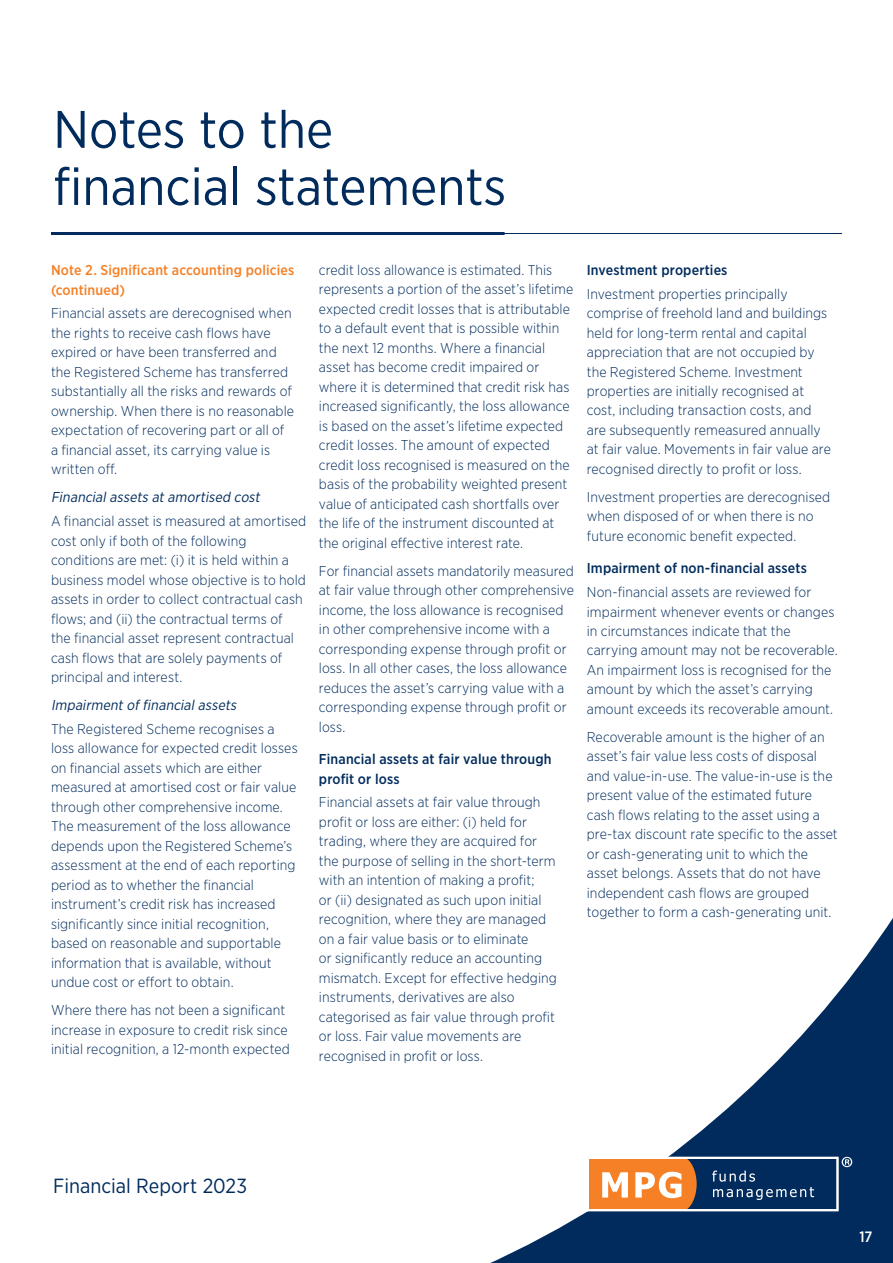
<style>
.page{position:relative;width:893px;height:1263px;background:#fff}
.page>*{position:absolute;margin:0;border:0;box-sizing:border-box;transform-origin:0 0}
.t1{font:52.65px/57.2px "Gotham Narrow";color:#002b5c}
.t2{font:20.4px "Gotham Narrow";color:#002b5c}
.t3{font:500 15px "Gotham Narrow";color:#fff}
.t4{font:300 14.25px/19.5px "Gotham Narrow";letter-spacing:.005em;color:#002b5c}
.t5{font:500 14.25px/19.5px "Gotham Narrow";letter-spacing:.01em;color:#002b5c}
.t6{font:italic 14.25px "Gotham Narrow";color:#002b5c}
.t7{font:500 14.25px/19.5px "Gotham Narrow";letter-spacing:.01em;color:#f58025}
</style>
<div class="page">
<svg style="left:490px;top:918px;width:403px;height:345px"></svg>
<hr style="left:51px;top:233px;width:791px;height:1px;background:#002b5c">
<hr style="left:51px;top:232px;width:454px;height:3px;background:#002b5c">
<svg style="left:842px;top:1157px;width:10px;height:10px"></svg>
<div style="left:684px;top:1158px;width:153px;height:52px;background:#002b5c"></div>
<div style="left:588px;top:1158px;width:96px;height:52px;background:#f58025"></div>
<svg style="left:602px;top:1172px;width:26px;height:25px"></svg>
<svg style="left:635px;top:1159px;width:62px;height:50px"></svg>
<svg style="left:712px;top:1170px;width:102px;height:30px"></svg>
<div style="left:587px;top:1157px;width:251px;height:54px;border:1px solid #fff"></div>
<h1 class="t1" style="left:53px;top:100px;width:454px">Notes to the financial statements</h1>
<p class="t7" style="left:51px;top:260px;width:245px">Note 2. Significant accounting policies (continued)</p>
<p class="t4" style="left:51px;top:303px;width:245px">Financial assets are derecognised when the rights to receive cash flows have expired or have been transferred and the Registered Scheme has transferred substantially all the risks and rewards of ownership. When there is no reasonable expectation of recovering part or all of a financial asset, its carrying value is written off.</p>
<p class="t6" style="left:51px;top:488px;width:213px">Financialassets atamortised cost</p>
<p class="t4" style="left:51px;top:511px;width:257px">A financial asset is measured at amortised cost only if both of the following conditions are met: (i) it is held within a business model whose objective is to hold assets in order to collect contractual cash flows; and (ii) the contractual terms of<br>the financial asset represent contractual cash flows that are solely payments of principal and interest.</p>
<p class="t6" style="left:51px;top:696px;width:190px">Impairmentoffinancialassets</p>
<p class="t4" style="left:51px;top:719px;width:248px">The Registered Scheme recognises a loss allowance for expected credit losses on financial assets which are either measured at amortised cost or fair value through other comprehensive income.<br>The measurement of the loss allowance depends upon the Registered Scheme’s assessment at the end of each reporting period as to whether the financial instrument’s credit risk has increased significantly since initial recognition, based on reasonable and supportable information that is available, without undue cost or effort to obtain.</p>
<p class="t4" style="left:51px;top:1000px;width:240px">Where there has not been a significant increase in exposure to credit risk since initial recognition, a 12-month expected</p>
<p class="t4" style="left:319px;top:260px;width:256px">credit loss allowance is estimated. This represents a portion of the asset’s lifetime expected credit losses that is attributable to a default event that is possible within the next 12 months. Where a financial asset has become credit impaired or where it is determined that credit risk has increased significantly, the loss allowance is based on the asset’s lifetime expected credit losses. The amount of expected credit loss recognised is measured on the basis of the probability weighted present value of anticipated cash shortfalls over the life of the instrument discounted at the original effective interest rate.</p>
<p class="t4" style="left:319px;top:561px;width:257px">For financial assets mandatorily measured at fair value through other comprehensive income, the loss allowance is recognised in other comprehensive income with a corresponding expense through profit or loss. In all other cases, the loss allowance reduces the asset’s carrying value with a corresponding expense through profit or loss.</p>
<p class="t5" style="left:319px;top:749px;width:234px">Financial assets at fair value through profit or loss</p>
<p class="t4" style="left:319px;top:792px;width:239px">Financial assets at fair value through profit or loss are either: (i) held for trading, where they are acquired for the purpose of selling in the short-term with an intention of making a profit;<br>or (ii) designated as such upon initial recognition, where they are managed on a fair value basis or to eliminate<br>or significantly reduce an accounting mismatch. Except for effective hedging instruments, derivatives are also categorised as fair value through profit or loss. Fair value movements are recognised in profit or loss.</p>
<p class="t5" style="left:587px;top:260px;width:142px">Investment properties</p>
<p class="t4" style="left:587px;top:283px;width:246px">Investment properties principally comprise of freehold land and buildings held for long-term rental and capital appreciation that are not occupied by the Registered Scheme. Investment properties are initially recognised at cost, including transaction costs, and are subsequently remeasured annually at fair value. Movements in fair value are recognised directly to profit or loss.</p>
<p class="t4" style="left:587px;top:487px;width:245px">Investment properties are derecognised when disposed of or when there is no future economic benefit expected.</p>
<p class="t5" style="left:587px;top:558px;width:222px">Impairment of non-financial assets</p>
<p class="t4" style="left:587px;top:582px;width:253px">Non-financial assets are reviewed for impairment whenever events or changes in circumstances indicate that the carrying amount may not be recoverable.<br>An impairment loss is recognised for the amount by which the asset’s carrying amount exceeds its recoverable amount.</p>
<p class="t4" style="left:587px;top:727px;width:252px">Recoverable amount is the higher of an asset’s fair value less costs of disposal and value-in-use. The value-in-use is the present value of the estimated future cash flows relating to the asset using a pre-tax discount rate specific to the asset or cash-generating unit to which the asset belongs. Assets that do not have independent cash flows are grouped together to form a cash-generating unit.</p>
<h2 class="t2" style="left:53px;top:1173px;width:196px">Financial Report 2023</h2>
<p class="t3" style="left:859px;top:1227px;width:15px">17</p>
</div>
